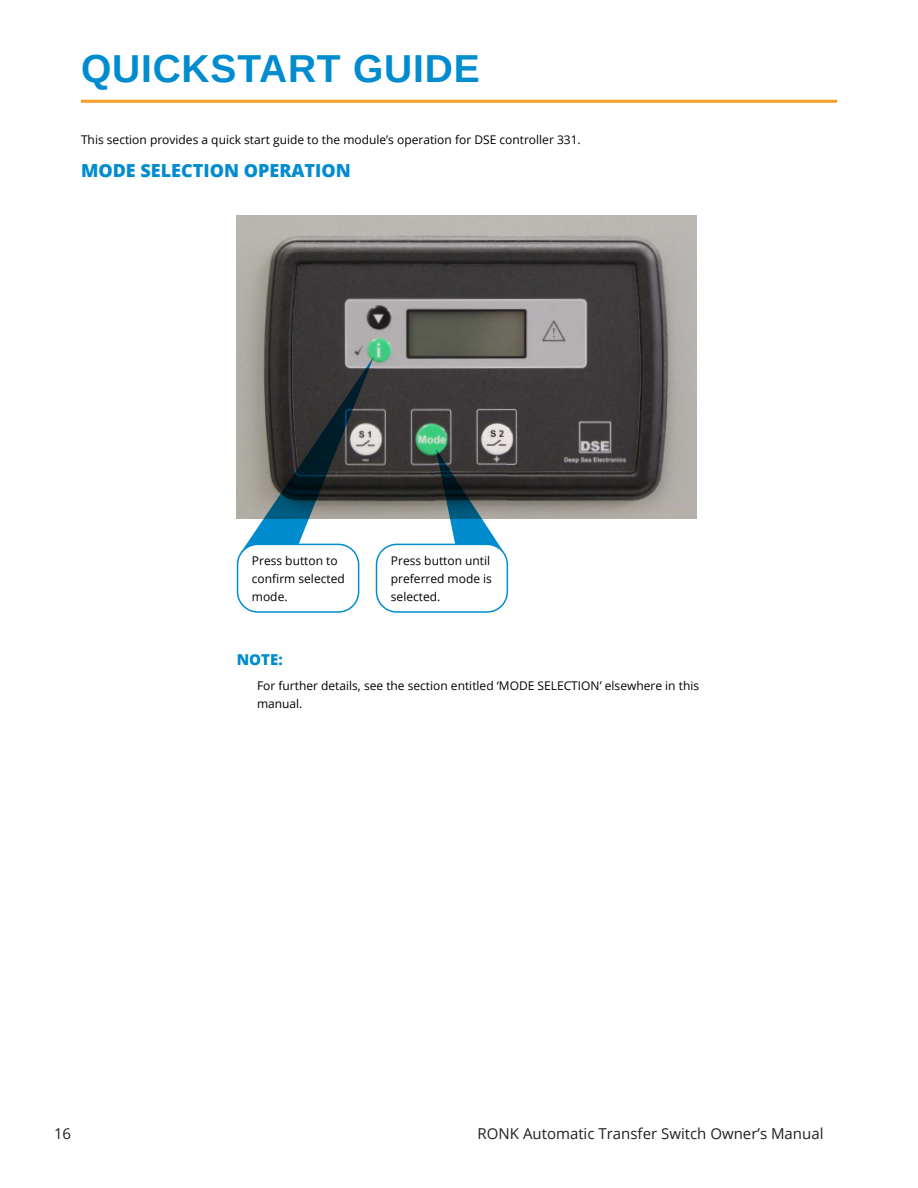
<style>
.page{position:relative;width:918px;height:1188px;background:#fff}
.page>*{position:absolute;margin:0;border:0;box-sizing:border-box;transform-origin:0 0}
.t1{font:700 39px "Arimo";letter-spacing:.02em;color:#008ccf}
.t2{font:800 18px "Open Sans";color:#008ccf}
.t3{font:15px "Open Sans";color:#231f20}
.t4{font:800 15px "Open Sans";color:#008ccf}
.t5{font:12px/18px "Open Sans";color:#000}
</style>
<div class="page">
<img style="left:237px;top:216px;width:459px;height:303px">
<svg style="left:239px;top:356px;width:135px;height:200px"></svg>
<hr style="left:81px;top:100px;width:756px;height:3px;background:#f99d25">
<div style="left:237px;top:544px;width:122px;height:69px;border:2px solid #008ccf;border-radius:20px"></div>
<svg style="left:436px;top:449px;width:70px;height:107px"></svg>
<div style="left:376px;top:544px;width:132px;height:69px;border:2px solid #008ccf;border-radius:20px"></div>
<h1 class="t1" style="left:81px;top:42px;width:400px">QUICKSTART GUIDE</h1>
<p class="t5" style="left:81px;top:131px;width:501px">This section provides a quick start guide to the module’s operation for DSE controller 331.</p>
<h2 class="t2" style="left:81px;top:157px;width:271px">MODE SELECTION OPERATION</h2>
<p class="t5" style="left:252px;top:551px;width:94px">Press button to confirm selected mode.</p>
<p class="t5" style="left:391px;top:551px;width:103px">Press button until preferred mode is selected.</p>
<p class="t4" style="left:237px;top:648px;width:47px">NOTE:</p>
<p class="t5" style="left:257px;top:676px;width:444px">For further details, see the section entitled ‘MODE SELECTION’ elsewhere in this manual.</p>
<p class="t3" style="left:54px;top:1123px;width:19px">16</p>
<p class="t3" style="left:478px;top:1123px;width:347px">RONK Automatic Transfer Switch Owner’s Manual</p>
</div>
